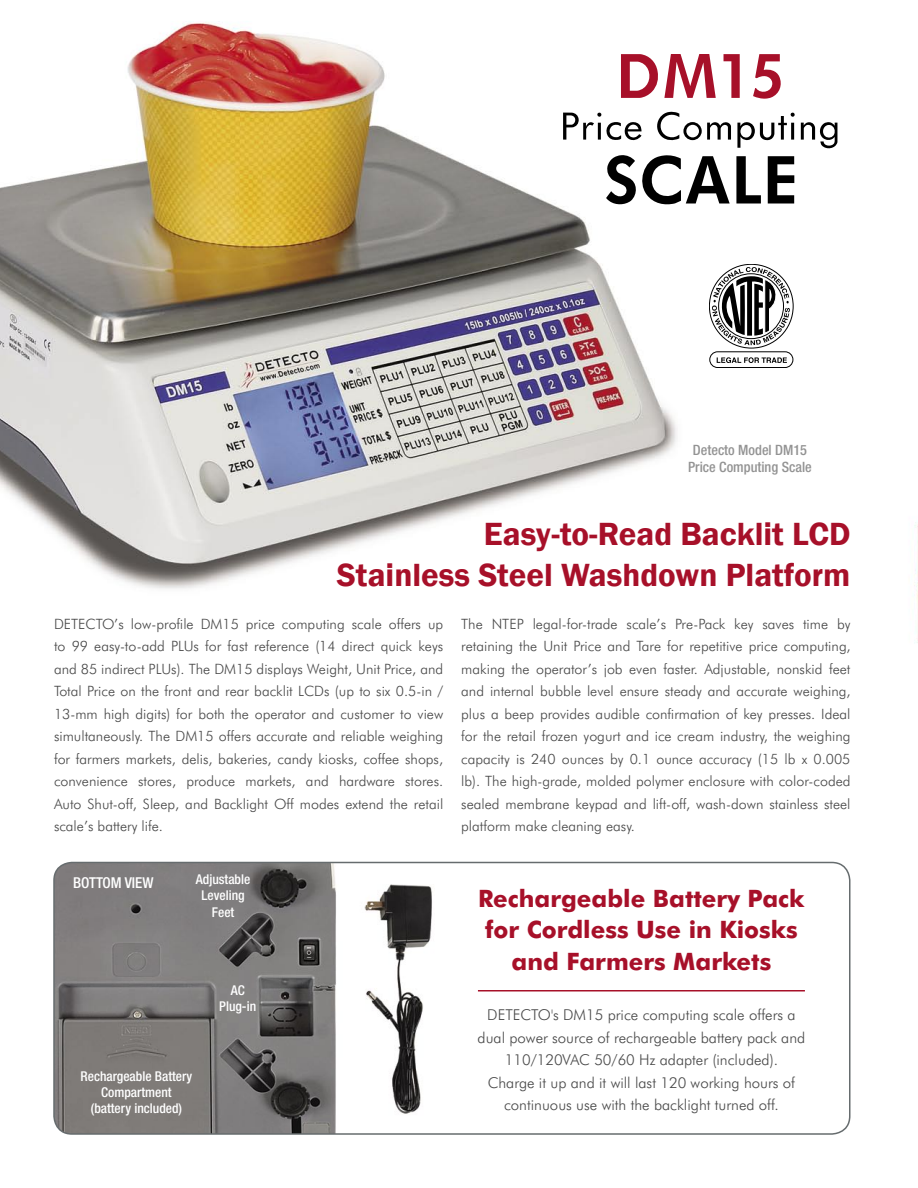
<style>
.page{position:relative;width:918px;height:1188px;background:#fff}
.page>*{position:absolute;margin:0;border:0;box-sizing:border-box;transform-origin:0 0}
.t1{font:600 33px "Franklin Gothic";color:#a71029}
.t2{font:700 24px/31.5px "Futura BT";color:#a71029;text-align:center}
.t3{font:300 15px/22.5px "Futura BT";color:#484848;text-align:center}
.t4{font:500 condensed 15px "Helvetica Neue LT Std";color:#fff}
.t5{font:300 14.25px/22.5px "Futura BT";color:#484848;text-align:justify}
.t6{font:500 condensed 14.25px "Helvetica Neue LT Std";color:#939393}
.t7{font:500 condensed 13.5px/16.2px "Helvetica Neue LT Std";color:#fff;text-align:center}
</style>
<div class="page">
<img style="left:0;top:21px;width:918px;height:1114px">
<svg style="left:52px;top:861px;width:799px;height:273px"></svg>
<svg style="left:712px;top:267px;width:78px;height:78px"></svg>
<div style="left:710px;top:352px;width:83px;height:16px;background:#fff;border-radius:8px"></div>
<div style="left:709px;top:351px;width:84px;height:17px;border:1px solid #000;border-radius:8px"></div>
<svg style="left:717px;top:357px;width:70px;height:6px"></svg>
<hr style="left:478px;top:990px;width:327px;height:2px;background:#a71029">
<svg style="left:621px;top:54px;width:162px;height:45px"></svg>
<svg style="left:563px;top:112px;width:274px;height:94px"></svg>
<p class="t6" style="left:693px;top:441px;width:116px">Detecto Model DM15</p>
<p class="t6" style="left:688px;top:459px;width:125px">Price Computing Scale</p>
<p class="t1" style="left:484px;top:514px;width:368px">Easy-to-Read Backlit LCD</p>
<p class="t1" style="left:337px;top:554px;width:515px">Stainless Steel Washdown Platform</p>
<p class="t5" style="left:54px;top:612px;width:391px">DETECTO’s low-profile DM15 price computing scale offers up to 99 easy-to-add PLUs for fast reference (14 direct quick keys and 85 indirect PLUs). The DM15 displays Weight, Unit Price, and Total Price on the front and rear backlit LCDs (up to six 0.5-in / 13-mm high digits) for both the operator and customer to view simultaneously. The DM15 offers accurate and reliable weighing for farmers markets, delis, bakeries, candy kiosks, coffee shops, convenience stores, produce markets, and hardware stores.<br>Auto Shut-off, Sleep, and Backlight Off modes extend the retail scale’s battery life.</p>
<p class="t5" style="left:461px;top:612px;width:391px">The NTEP legal-for-trade scale’s Pre-Pack key saves time by retaining the Unit Price and Tare for repetitive price computing, making the operator’s job even faster. Adjustable, nonskid feet and internal bubble level ensure steady and accurate weighing, plus a beep provides audible confirmation of key presses. Ideal for the retail frozen yogurt and ice cream industry, the weighing capacity is 240 ounces by 0.1 ounce accuracy (15 lb x 0.005 lb). The high-grade, molded polymer enclosure with color-coded sealed membrane keypad and lift-off, wash-down stainless steel platform make cleaning easy.</p>
<p class="t4" style="left:73px;top:874px;width:82px">BOTTOM VIEW</p>
<p class="t7" style="left:196px;top:871px;width:56px">Adjustable<br>Leveling<br>Feet</p>
<p class="t7" style="left:219px;top:982px;width:38px">AC<br>Plug-in</p>
<p class="t7" style="left:81px;top:1068px;width:113px">Rechargeable Battery<br>Compartment</p>
<p class="t7" style="left:91px;top:1100px;width:93px">(battery included)</p>
<p class="t2" style="left:478px;top:882px;width:328px">Rechargeable Battery Pack for Cordless Use in Kiosks and Farmers Markets</p>
<p class="t3" style="left:478px;top:1003px;width:329px">DETECTO's DM15 price computing scale offers a dual power source of rechargeable battery pack and 110/120VAC 50/60 Hz adapter (included).<br>Charge it up and it will last 120 working hours of continuous use with the backlight turned off.</p>
</div>
